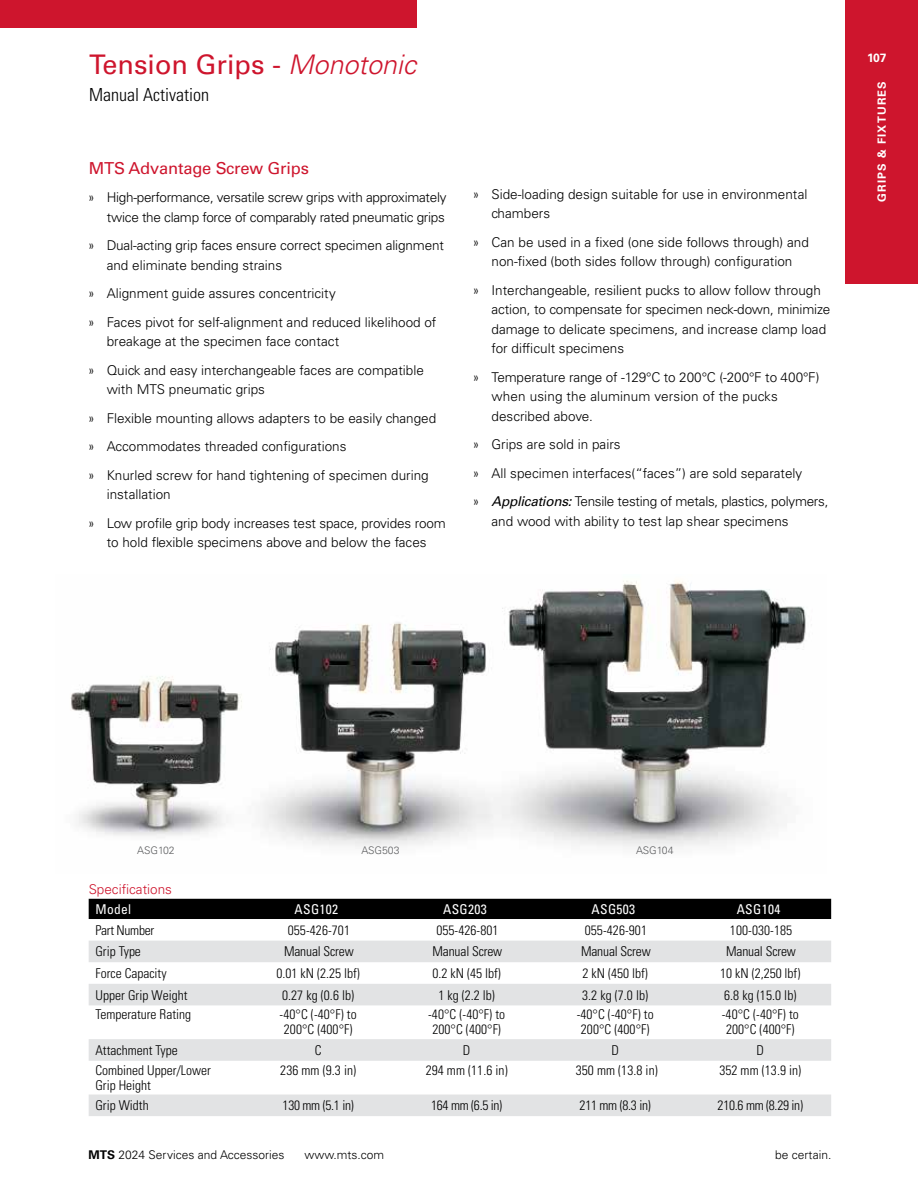
<style>
.page{position:relative;width:918px;height:1188px;background:#fff}
.page>*{position:absolute;margin:0;border:0;box-sizing:border-box;transform-origin:0 0}
.t1{font:27px "Univers LT Std";color:#ce152d}
.t2{font:300 condensed 18px "Univers LT Std";color:#000}
.t3{font:16.5px "Univers LT Std";letter-spacing:-.01em;color:#ce152d}
.t4{font:300 13.5px/19.5px "Univers LT Std";color:#000}
.t5{font:300 condensed 13.5px/15px "Univers LT Std";color:#000;text-align:center}
.t6{font:300 13.5px/19.5px "Univers LT Std";letter-spacing:-.02em;color:#000;text-align:right}
.t7{font:condensed 13.5px "Univers LT Std";letter-spacing:.025em;color:#fff}
.t8{font:300 13.5px "Univers LT Std";color:#ce152d}
.t9{font:300 condensed 13.5px "Univers LT Std";letter-spacing:-.02em;color:#000}
.t10{font:300 12px "Univers LT Std";color:#000}
.t11{font:700 12px "Univers LT Std";color:#fff}
.t12{font:700 11.25px "Univers LT Std";letter-spacing:.1em;color:#fff}
.t13{font:300 10.5px "Univers LT Std";color:#5f6062}
.s1{font-weight:300;font-style:italic}
.s2{font-stretch:condensed}
.s3{font-weight:400;font-style:italic}
.s4{font-weight:700}
</style>
<div class="page">
<div style="left:846px;top:0;width:72px;height:284px;background:#ce152d"></div>
<div style="left:0;top:0;width:417px;height:28px;background:#ce152d"></div>
<img style="left:70px;top:580px;width:736px;height:267px">
<div style="left:89px;top:899px;width:742px;height:20px;background:#000"></div>
<svg style="left:89px;top:941px;width:742px;height:175px"></svg>
<h1 class="t1" style="left:89px;top:48px;width:329px">Tension Grips - <span class="s1">Monotonic</span></h1>
<h2 class="t2" style="left:89px;top:83px;width:121px">Manual Activation</h2>
<p class="t3" style="left:89px;top:158px;width:222px">MTS Advantage Screw Grips</p>
<p class="t6" style="left:89px;top:188px;width:359px"><span class="s2">»</span> High-performance, versatile screw grips with approximately twice the clamp force of comparably rated pneumatic grips</p>
<p class="t4" style="left:107px;top:236px;width:339px;text-indent:-18px"><span class="s2">»</span> Dual-acting grip faces ensure correct specimen alignment and eliminate bending strains</p>
<p class="t4" style="left:89px;top:279px;width:349px;line-height:28.5px"><span class="s2">»</span> Alignment guide assures concentricity<br><span class="s2">»</span> Faces pivot for self-alignment and reduced likelihood of</p>
<p class="t4" style="left:89px;top:327px;width:337px;line-height:28.5px;text-indent:18px">breakage at the specimen face contact<br><span class="s2">»</span> Quick and easy interchangeable faces are compatible</p>
<p class="t4" style="left:89px;top:375px;width:349px;line-height:28.5px;text-indent:18px">with MTS pneumatic grips<br><span class="s2">»</span> Flexible mounting allows adapters to be easily changed <span class="s2">»</span> Accommodates threaded configurations<br><span class="s2">»</span> Knurled screw for hand tightening of specimen during</p>
<p class="t4" style="left:89px;top:480px;width:359px;line-height:28.5px;text-indent:18px">installation<br><span class="s2">»</span> Low profile grip body increases test space, provides room</p>
<p class="t4" style="left:107px;top:533px;width:321px">to hold flexible specimens above and below the faces</p>
<p class="t4" style="left:492px;top:184px;width:317px;text-indent:-18px"><span class="s2">»</span> Side-loading design suitable for use in environmental chambers</p>
<p class="t4" style="left:474px;top:232px;width:337px;text-align:center"><span class="s2">»</span> Can be used in a fixed (one side follows through) and non-fixed (both sides follow through) configuration</p>
<p class="t4" style="left:492px;top:280px;width:340px;text-indent:-18px"><span class="s2">»</span> Interchangeable, resilient pucks to allow follow through action, to compensate for specimen neck-down, minimize damage to delicate specimens, and increase clamp load for difficult specimens</p>
<p class="t4" style="left:492px;top:367px;width:329px;text-indent:-18px"><span class="s2">»</span> Temperature range of -129°C to 200°C (-200°F to 400°F) when using the aluminum version of the pucks described above.</p>
<p class="t4" style="left:474px;top:430px;width:356px;line-height:28.5px"><span class="s2">»</span> Grips are sold in pairs<br><span class="s2">»</span> All specimen interfaces(“faces”) are sold separately<br><span class="s2">»</span> <span class="s3">Applications:</span> Tensile testing of metals, plastics, polymers,</p>
<p class="t4" style="left:492px;top:511px;width:299px">and wood with ability to test lap shear specimens</p>
<p class="t11" style="left:867px;top:50px;width:21px">107</p>
<p class="t12" style="left:875px;top:202px;width:122px;rotate:-90deg">GRIPS &amp; FIXTURES</p>
<p class="t13" style="left:137px;top:844px;width:39px">ASG102</p>
<p class="t13" style="left:636px;top:844px;width:39px">ASG104</p>
<p class="t13" style="left:361px;top:844px;width:40px">ASG503</p>
<p class="t8" style="left:89px;top:881px;width:85px">Specifications</p>
<p class="t7" style="left:95px;top:900px;width:37px">Model</p>
<p class="t7" style="left:295px;top:900px;width:45px">ASG102</p>
<p class="t7" style="left:443px;top:900px;width:45px">ASG203</p>
<p class="t7" style="left:592px;top:900px;width:45px">ASG503</p>
<p class="t7" style="left:737px;top:900px;width:45px">ASG104</p>
<p class="t9" style="left:95px;top:922px;width:60px">Part Number</p>
<p class="t5" style="left:288px;top:922px;width:64px">055-426-701</p>
<p class="t5" style="left:436px;top:922px;width:64px">055-426-801</p>
<p class="t5" style="left:585px;top:922px;width:64px">055-426-901</p>
<p class="t5" style="left:730px;top:922px;width:64px">100-030-185</p>
<p class="t5" style="left:95px;top:944px;width:47px">Grip Type</p>
<p class="t5" style="left:284px;top:944px;width:71px">Manual Screw</p>
<p class="t5" style="left:433px;top:944px;width:71px">Manual Screw</p>
<p class="t5" style="left:581px;top:944px;width:71px">Manual Screw</p>
<p class="t5" style="left:726px;top:944px;width:71px">Manual Screw</p>
<p class="t5" style="left:95px;top:966px;width:73px">Force Capacity</p>
<p class="t5" style="left:277px;top:966px;width:85px">0.01 kN (2.25 lbf)</p>
<p class="t5" style="left:433px;top:966px;width:70px">0.2 kN (45 lbf)</p>
<p class="t5" style="left:583px;top:966px;width:67px">2 kN (450 lbf)</p>
<p class="t5" style="left:720px;top:966px;width:82px">10 kN (2,250 lbf)</p>
<p class="t5" style="left:95px;top:987px;width:94px">Upper Grip Weight</p>
<p class="t5" style="left:282px;top:987px;width:74px">0.27 kg (0.6 lb)</p>
<p class="t5" style="left:439px;top:987px;width:58px">1 kg (2.2 lb)</p>
<p class="t5" style="left:582px;top:987px;width:68px">3.2 kg (7.0 lb)</p>
<p class="t5" style="left:724px;top:987px;width:74px">6.8 kg (15.0 lb)</p>
<p class="t5" style="left:95px;top:1006px;width:97px">Temperature Rating</p>
<p class="t5" style="left:280px;top:1006px;width:79px">-40°C (-40°F) to<br>200°C (400°F)</p>
<p class="t5" style="left:428px;top:1006px;width:79px">-40°C (-40°F) to<br>200°C (400°F)</p>
<p class="t5" style="left:577px;top:1006px;width:79px">-40°C (-40°F) to<br>200°C (400°F)</p>
<p class="t5" style="left:722px;top:1006px;width:79px">-40°C (-40°F) to<br>200°C (400°F)</p>
<p class="t5" style="left:95px;top:1043px;width:84px">Attachment Type</p>
<p class="t5" style="left:315px;top:1043px;width:8px">C</p>
<p class="t5" style="left:463px;top:1043px;width:9px">D</p>
<p class="t5" style="left:611px;top:1043px;width:9px">D</p>
<p class="t5" style="left:757px;top:1043px;width:9px">D</p>
<p class="t5" style="left:95px;top:1063px;width:117px;text-align:left">Combined Upper/Lower<br>Grip Height</p>
<p class="t5" style="left:280px;top:1063px;width:77px">236 mm (9.3 in)</p>
<p class="t5" style="left:426px;top:1063px;width:83px">294 mm (11.6 in)</p>
<p class="t5" style="left:576px;top:1063px;width:83px">350 mm (13.8 in)</p>
<p class="t5" style="left:719px;top:1063px;width:83px">352 mm (13.9 in)</p>
<p class="t5" style="left:95px;top:1098px;width:55px">Grip Width</p>
<p class="t5" style="left:283px;top:1098px;width:73px">130 mm (5.1 in)</p>
<p class="t5" style="left:431px;top:1098px;width:73px">164 mm (6.5 in)</p>
<p class="t5" style="left:580px;top:1098px;width:73px">211 mm (8.3 in)</p>
<p class="t5" style="left:718px;top:1098px;width:87px">210.6 mm (8.29 in)</p>
<p class="t10" style="left:89px;top:1148px;width:197px"><span class="s4">MTS</span> 2024 Services and Accessories</p>
<p class="t10" style="left:305px;top:1148px;width:81px">www.mts.com</p>
<p class="t10" style="left:775px;top:1148px;width:58px">be certain.</p>
</div>
